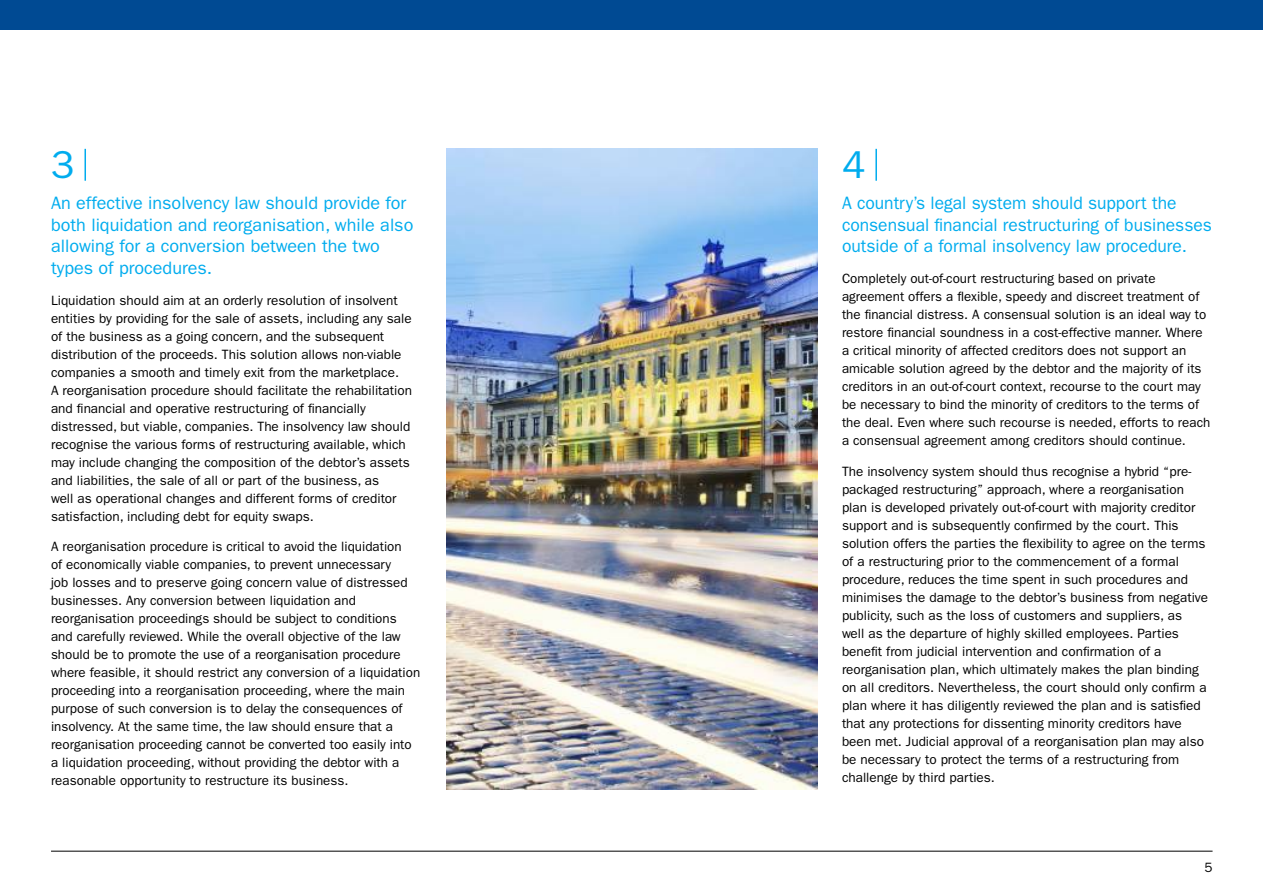
<style>
.page{position:relative;width:1263px;height:893px;background:#fff}
.page>*{position:absolute;margin:0;border:0;box-sizing:border-box;transform-origin:0 0}
.t1{font:39px "Franklin Gothic";color:#00acee}
.t2{font:18px/21.6px "Franklin Gothic";color:#00acee}
.t3{font:13.5px/18px "Franklin Gothic";color:#000}
</style>
<div class="page">
<hr style="left:51px;top:851px;width:1161px;height:1px;background:#000">
<div style="left:0;top:0;width:1263px;height:30px;background:#004a93"></div>
<hr style="left:85px;top:149px;width:1px;height:32px;background:#00acee">
<hr style="left:875px;top:149px;width:2px;height:32px;background:#00acee">
<img style="left:446px;top:149px;width:371px;height:640px">
<h1 class="t1" style="left:51px;top:142px;width:25px">3</h1>
<h1 class="t1" style="left:842px;top:142px;width:25px">4</h1>
<h2 class="t2" style="left:51px;top:192px;width:364px">An effective insolvency law should provide for both liquidation and reorganisation, while also allowing for a conversion between the two types of procedures.</h2>
<p class="t3" style="left:51px;top:291px;width:362px">Liquidation should aim at an orderly resolution of insolvent entities by providing for the sale of assets, including any sale of the business as a going concern, and the subsequent distribution of the proceeds. This solution allows non-viable companies a smooth and timely exit from the marketplace.<br>A reorganisation procedure should facilitate the rehabilitation and financial and operative restructuring of financially distressed, but viable, companies. The insolvency law should recognise the various forms of restructuring available, which may include changing the composition of the debtor’s assets and liabilities, the sale of all or part of the business, as<br>well as operational changes and different forms of creditor satisfaction, including debt for equity swaps.</p>
<p class="t3" style="left:51px;top:538px;width:371px">A reorganisation procedure is critical to avoid the liquidation<br>of economically viable companies, to prevent unnecessary<br>job losses and to preserve going concern value of distressed businesses. Any conversion between liquidation and reorganisation proceedings should be subject to conditions and carefully reviewed. While the overall objective of the law should be to promote the use of a reorganisation procedure where feasible, it should restrict any conversion of a liquidation proceeding into a reorganisation proceeding, where the main purpose of such conversion is to delay the consequences of insolvency. At the same time, the law should ensure that a reorganisation proceeding cannot be converted too easily into a liquidation proceeding, without providing the debtor with a reasonable opportunity to restructure its business.</p>
<h2 class="t2" style="left:842px;top:192px;width:371px">A country’s legal system should support the consensual financial restructuring of businesses outside of a formal insolvency law procedure.</h2>
<p class="t3" style="left:842px;top:270px;width:370px">Completely out-of-court restructuring based on private agreement offers a flexible, speedy and discreet treatment of the financial distress. A consensual solution is an ideal way to restore financial soundness in a cost-effective manner. Where a critical minority of affected creditors does not support an amicable solution agreed by the debtor and the majority of its creditors in an out-of-court context, recourse to the court may be necessary to bind the minority of creditors to the terms of the deal. Even where such recourse is needed, efforts to reach a consensual agreement among creditors should continue.</p>
<p class="t3" style="left:842px;top:462px;width:368px">The insolvency system should thus recognise a hybrid “pre&shy;packaged restructuring” approach, where a reorganisation plan is developed privately out-of-court with majority creditor support and is subsequently confirmed by the court. This solution offers the parties the flexibility to agree on the terms of a restructuring prior to the commencement of a formal procedure, reduces the time spent in such procedures and minimises the damage to the debtor’s business from negative publicity, such as the loss of customers and suppliers, as<br>well as the departure of highly skilled employees. Parties benefit from judicial intervention and confirmation of a reorganisation plan, which ultimately makes the plan binding on all creditors. Nevertheless, the court should only confirm a plan where it has diligently reviewed the plan and is satisfied that any protections for dissenting minority creditors have been met. Judicial approval of a reorganisation plan may also be necessary to protect the terms of a restructuring from challenge by third parties.</p>
<p class="t3" style="left:1204px;top:858px;width:10px">5</p>
</div>
